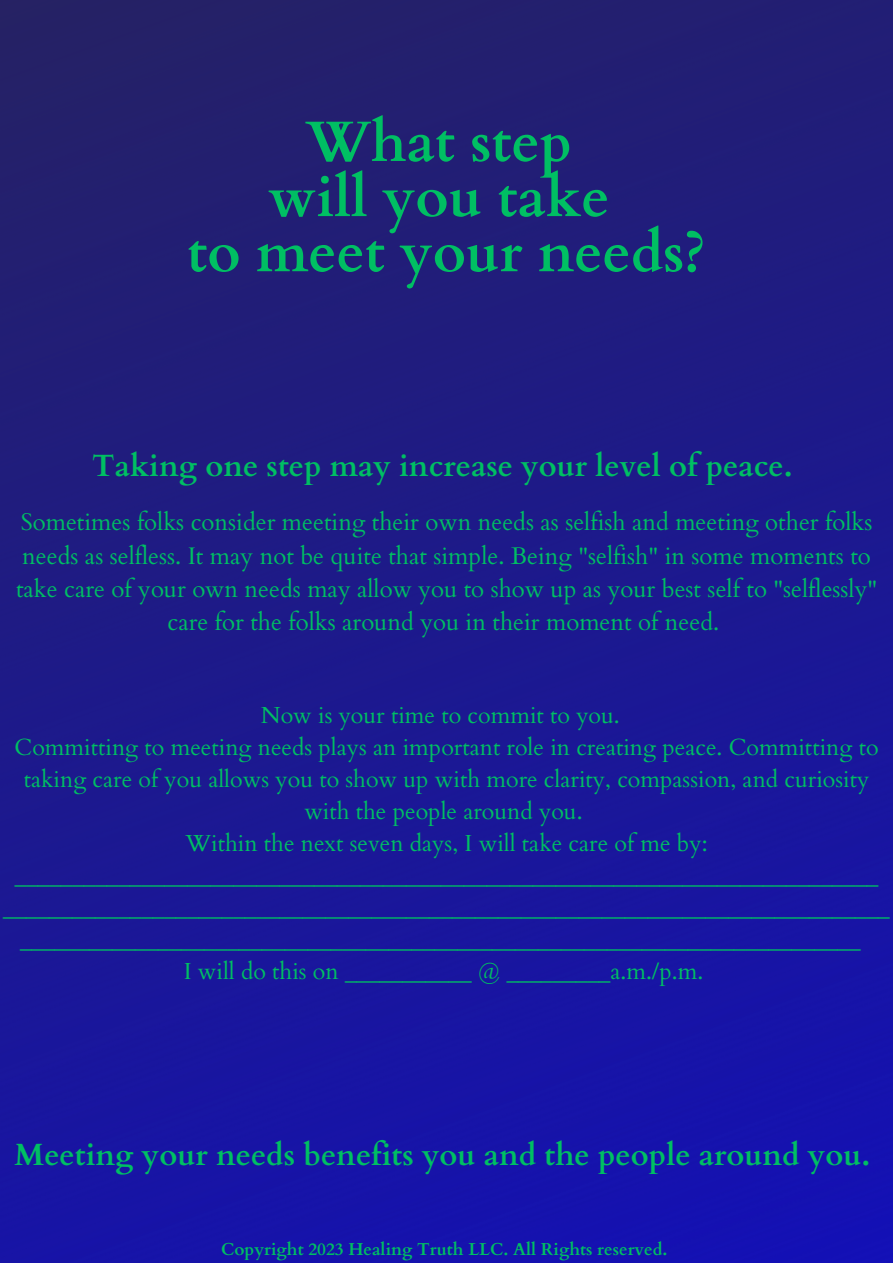
<style>
.page{position:relative;width:893px;height:1263px;background:#fff}
.page>*{position:absolute;margin:0;border:0;box-sizing:border-box;transform-origin:0 0}
.t1{font:700 57px/55.1px "Cardo";color:#00bf63;text-align:center}
.t2{font:700 30.75px "Cardo";color:#00bf63}
.t3{font:24px/33.2px "Cardo";color:#00bf63;text-align:center}
.t4{font:23.25px/32.1px "Cardo";color:#00bf63;text-align:center}
.t5{font:700 17.25px "Cardo";color:#00bf63}
</style>
<div class="page">
<img style="left:0;top:0;width:893px;height:1263px">
<h1 class="t1" style="left:187px;top:116px;width:520px">What step<br>will you take<br>to meet your needs?</h1>
<h2 class="t2" style="left:92px;top:445px;width:702px">Taking one step may increase your level of peace.</h2>
<p class="t3" style="left:16px;top:506px;width:862px">Sometimes folks consider meeting their own needs as selfish and meeting other folks needs as selfless. It may not be quite that simple. Being "selfish" in some moments to take care of your own needs may allow you to show up as your best self to "selflessly" care for the folks around you in their moment of need.</p>
<p class="t4" style="left:3px;top:700px;width:888px">Now is your time to commit to you.<br>Committing to meeting needs plays an important role in creating peace. Committing to taking care of you allows you to show up with more clarity, compassion, and curiosity with the people around you.<br>Within the next seven days, I will take care of me by: ___________________________________________________________________________ _____________________________________________________________________________ _________________________________________________________________________<br>I will do this on ___________ @ _________a.m./p.m.</p>
<h2 class="t2" style="left:15px;top:1134px;width:857px">Meeting your needs benefits you and the people around you.</h2>
<p class="t5" style="left:221px;top:1238px;width:448px">Copyright 2023 Healing Truth LLC. All Rights reserved.</p>
</div>
